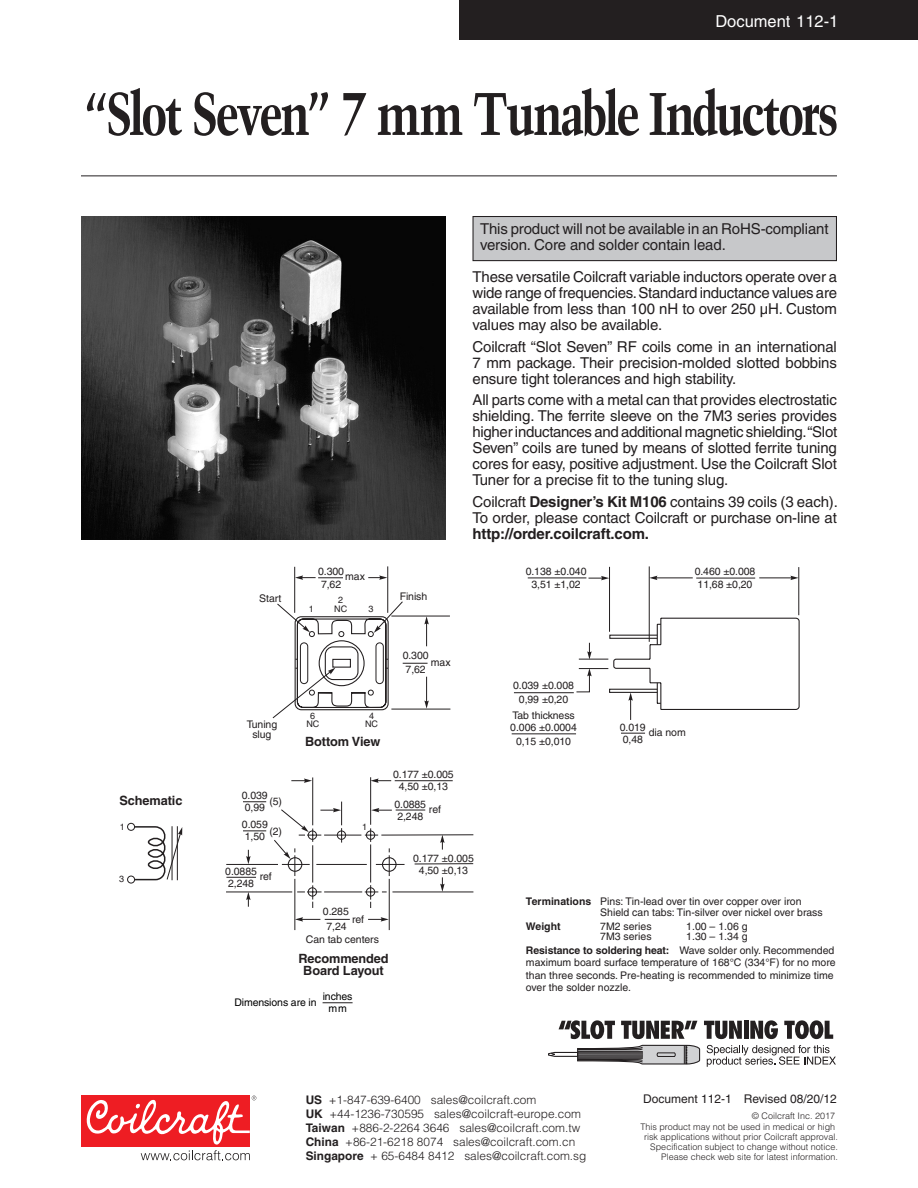
<style>
.page{position:relative;width:918px;height:1188px;background:#fff}
.page>*{position:absolute;margin:0;border:0;box-sizing:border-box;transform-origin:0 0}
.Headline{font:700 condensed 60px "Trump Mediaeval";letter-spacing:-.055em;color:#231f20}
.Document_number{font:16.5px "Helvetica";color:#fff}
.Body_copy{font:15px/16px "Helvetica";letter-spacing:-.01em;color:#231f20;text-align:justify}
.t1{font:700 12.75px/12.5px "Helvetica";letter-spacing:-.01em;color:#231f20;text-align:center}
.t2{font:12px "Helvetica";color:#231f20}
.t3{font:300 11.85px "Helvetica";color:#231f20}
.t4{font:700 11.85px/14.1px "Helvetica";color:#231f20}
.Weight{font:10.5px/12.1px "Helvetica";color:#231f20}
.Dimensions{font:10.5px/12px "Helvetica";letter-spacing:-.01em;color:#000;text-align:center}
.Weight-2{font:700 10.5px "Helvetica";color:#231f20}
.t5{font:300 9px/9.9px "Helvetica";color:#231f20;text-align:right}
.t6{font:9px/8.2px "Helvetica";color:#231f20;text-align:center}
.s1{font-weight:700}
</style>
<div class="page">
<div style="left:459px;top:0;width:459px;height:40px;background:#231f20"></div>
<hr style="left:81px;top:176px;width:756px;height:1px;background:#231f20">
<div style="left:81px;top:1096px;width:169px;height:51px;background:#ee1d23"></div>
<svg style="left:86px;top:1096px;width:170px;height:64px"></svg>
<hr style="left:312px;top:777px;width:1px;height:48px;background:#231f20">
<hr style="left:381px;top:834px;width:92px;height:1px;background:#231f20">
<hr style="left:370px;top:777px;width:1px;height:48px;background:#231f20">
<hr style="left:392px;top:892px;width:81px;height:1px;background:#231f20">
<hr style="left:609px;top:567px;width:1px;height:65px;background:#231f20">
<hr style="left:649px;top:566px;width:1px;height:76px;background:#231f20">
<hr style="left:798px;top:567px;width:1px;height:48px;background:#231f20">
<hr style="left:294px;top:567px;width:1px;height:46px;background:#231f20">
<hr style="left:391px;top:616px;width:59px;height:1px;background:#231f20">
<hr style="left:387px;top:566px;width:1px;height:47px;background:#231f20">
<hr style="left:391px;top:709px;width:59px;height:1px;background:#231f20">
<svg style="left:440px;top:835px;width:5px;height:15px"></svg>
<svg style="left:440px;top:877px;width:5px;height:15px"></svg>
<svg style="left:370px;top:778px;width:21px;height:5px"></svg>
<svg style="left:589px;top:576px;width:20px;height:4px"></svg>
<hr style="left:655px;top:578px;width:38px;height:1px;background:#231f20">
<svg style="left:649px;top:576px;width:9px;height:4px"></svg>
<hr style="left:759px;top:578px;width:34px;height:1px;background:#231f20">
<svg style="left:790px;top:576px;width:9px;height:4px"></svg>
<svg style="left:368px;top:575px;width:19px;height:5px"></svg>
<svg style="left:368px;top:917px;width:21px;height:5px"></svg>
<svg style="left:291px;top:778px;width:21px;height:5px"></svg>
<hr style="left:389px;top:879px;width:1px;height:51px;background:#231f20">
<hr style="left:294px;top:879px;width:1px;height:51px;background:#231f20">
<hr style="left:395px;top:780px;width:58px;height:1px;background:#231f20">
<hr style="left:415px;top:863px;width:58px;height:1px;background:#231f20">
<hr style="left:528px;top:578px;width:58px;height:1px;background:#231f20">
<hr style="left:514px;top:692px;width:60px;height:1px;background:#231f20">
<svg style="left:621px;top:733px;width:24px;height:1px"></svg>
<hr style="left:696px;top:578px;width:59px;height:1px;background:#231f20">
<svg style="left:295px;top:575px;width:48px;height:5px"></svg>
<svg style="left:295px;top:917px;width:55px;height:5px"></svg>
<svg style="left:576px;top:617px;width:224px;height:103px"></svg>
<hr style="left:512px;top:733px;width:64px;height:1px;background:#231f20">
<svg style="left:272px;top:601px;width:157px;height:118px"></svg>
<svg style="left:131px;top:826px;width:51px;height:55px"></svg>
<div style="left:128px;top:823px;width:7px;height:7px;background:#fff;border-radius:50%"></div>
<div style="left:127px;top:823px;width:8px;height:8px;border:1px solid #231f20;border-radius:50%"></div>
<div style="left:128px;top:876px;width:7px;height:7px;background:#fff;border-radius:50%"></div>
<div style="left:127px;top:876px;width:8px;height:7px;border:1px solid #231f20;border-radius:50%"></div>
<svg style="left:226px;top:801px;width:199px;height:107px"></svg>
<img style="left:81px;top:216px;width:364px;height:324px">
<svg style="left:548px;top:1020px;width:288px;height:47px"></svg>
<div style="left:473px;top:217px;width:363px;height:44px;background:#c7c8ca"></div>
<div style="left:473px;top:216px;width:364px;height:45px;border:1px solid #231f20"></div>
<hr style="left:323px;top:1002px;width:30px;height:1px;background:#231f20">
<p class="Document_number" style="left:715px;top:11px;width:124px">Document 112-1</p>
<p class="Headline" style="left:83px;top:76px;width:758px">“Slot Seven” 7 mm Tunable Inductors</p>
<p class="Body_copy" style="left:480px;top:220px;width:350px">This product will not be available in an RoHS-compliant version. Core and solder contain lead.</p>
<p class="Body_copy" style="left:472px;top:269px;width:366px">These versatile Coilcraft variable inductors operate over a wide range of frequencies. Standard inductance values are available from less than 100 nH to over 250 µH. Custom values may also be available.</p>
<p class="Body_copy" style="left:472px;top:338px;width:366px">Coilcraft “Slot Seven” RF coils come in an international 7 mm package. Their precision-molded slotted bobbins ensure tight tolerances and high stability.</p>
<p class="Body_copy" style="left:472px;top:392px;width:366px">All parts come with a metal can that provides electrostatic shielding. The ferrite sleeve on the 7M3 series provides higher inductances and additional magnetic shielding. “Slot Seven” coils are tuned by means of slotted ferrite tuning cores for easy, positive adjustment. Use the Coilcraft Slot Tuner for a precise fit to the tuning slug.</p>
<p class="Body_copy" style="left:472px;top:493px;width:367px">Coilcraft <span class="s1">Designer’s Kit M106</span> contains 39 coils (3 each).<br>To order, please contact Coilcraft or purchase on-line at <span class="s1">http://order.coilcraft.com.</span></p>
<p class="Weight" style="left:318px;top:564px;width:27px;line-height:13.4px">0.300<br>7,62</p>
<p class="Weight" style="left:345px;top:570px;width:21px">max</p>
<p class="Weight" style="left:526px;top:565px;width:62px;line-height:13.4px;text-align:center">0.138 ±0.040<br>3,51 ±1,02</p>
<p class="Weight" style="left:695px;top:564px;width:62px;line-height:13.4px">0.460 ±0.008<br>11,68 ±0,20</p>
<p class="Weight" style="left:259px;top:592px;width:24px">Start</p>
<p class="Weight" style="left:400px;top:590px;width:29px">Finish</p>
<p class="t6" style="left:338px;top:596px;width:7px">2</p>
<p class="t6" style="left:309px;top:605px;width:7px">1</p>
<p class="t6" style="left:334px;top:604px;width:14px">NC</p>
<p class="t6" style="left:369px;top:604px;width:7px">3</p>
<p class="Weight" style="left:403px;top:649px;width:27px;line-height:13.4px">0.300<br>7,62</p>
<p class="Weight" style="left:431px;top:656px;width:21px">max</p>
<p class="Weight" style="left:513px;top:680px;width:62px">0.039 ±0.008</p>
<p class="Weight" style="left:247px;top:719px;width:32px;line-height:9.9px;text-align:center">Tuning slug</p>
<p class="t6" style="left:306px;top:712px;width:14px">6<br>NC</p>
<p class="t6" style="left:365px;top:712px;width:14px">4<br>NC</p>
<p class="t1" style="left:305px;top:735px;width:77px">Bottom View</p>
<p class="Weight" style="left:512px;top:691px;width:64px;line-height:16.5px;text-align:center">0,99 ±0,20<br>Tab thickness</p>
<p class="Weight" style="left:510px;top:722px;width:68px">0.006 ±0.0004</p>
<p class="Weight" style="left:516px;top:735px;width:57px">0,15 ±0,010</p>
<p class="Weight" style="left:620px;top:721px;width:27px">0.019<br>0,48</p>
<p class="Weight" style="left:649px;top:726px;width:39px">dia nom</p>
<p class="t1" style="left:120px;top:794px;width:64px">Schematic</p>
<p class="t6" style="left:120px;top:823px;width:7px">1</p>
<p class="Weight" style="left:242px;top:789px;width:27px">0.039<br>0,99</p>
<p class="Weight" style="left:242px;top:818px;width:27px">0.059<br>1,50</p>
<p class="Weight" style="left:269px;top:796px;width:14px">(5)</p>
<p class="Weight" style="left:269px;top:825px;width:14px">(2)</p>
<p class="t6" style="left:362px;top:823px;width:7px">1</p>
<p class="Weight" style="left:393px;top:768px;width:62px;text-align:center">0.177 ±0.005<br>4,50 ±0,13</p>
<p class="Weight" style="left:394px;top:798px;width:33px">0.0885<br>2,248</p>
<p class="Weight" style="left:429px;top:803px;width:14px">ref</p>
<p class="t6" style="left:119px;top:875px;width:7px">3</p>
<p class="Weight" style="left:225px;top:865px;width:33px">0.0885<br>2,248</p>
<p class="Weight" style="left:260px;top:870px;width:14px">ref</p>
<p class="Weight" style="left:413px;top:852px;width:62px;text-align:center">0.177 ±0.005<br>4,50 ±0,13</p>
<p class="Weight" style="left:323px;top:904px;width:27px;line-height:15px;text-align:center">0.285<br>7,24</p>
<p class="Weight" style="left:352px;top:913px;width:14px">ref</p>
<p class="Weight" style="left:306px;top:933px;width:75px">Can tab centers</p>
<p class="t1" style="left:298px;top:952px;width:92px">Recommended<br>Board Layout</p>
<p class="Dimensions" style="left:234px;top:996px;width:84px">Dimensions are in</p>
<p class="Dimensions" style="left:323px;top:990px;width:31px">inches mm</p>
<p class="Weight" style="left:600px;top:896px;width:224px;line-height:10.5px;text-indent:-74px"><span class="s1">Terminations</span> Pins: Tin-lead over tin over copper over iron<br>Shield can tabs: Tin-silver over nickel over brass</p>
<p class="Weight-2" style="left:526px;top:919px;width:36px">Weight</p>
<p class="Weight" style="left:600px;top:920px;width:53px">7M2 series</p>
<p class="Weight" style="left:686px;top:920px;width:63px">1.00 – 1.06 g</p>
<p class="Weight" style="left:600px;top:930px;width:53px">7M3 series</p>
<p class="Weight" style="left:686px;top:930px;width:63px">1.30 – 1.34 g</p>
<p class="Weight" style="left:526px;top:944px;width:311px"><span class="s1">Resistance to soldering heat:</span> Wave solder only. Recommended maximum board surface temperature of 168°C (334°F) for no more than three seconds. Pre-heating is recommended to minimize time over the solder nozzle.</p>
<p class="t3" style="left:329px;top:1092px;width:209px">+1-847-639-6400 sales@coilcraft.com</p>
<p class="t3" style="left:329px;top:1106px;width:253px">+44-1236-730595 sales@coilcraft-europe.com</p>
<p class="t3" style="left:352px;top:1121px;width:230px">+886-2-2264 3646 sales@coilcraft.com.tw</p>
<p class="t3" style="left:345px;top:1135px;width:232px">+86-21-6218 8074 sales@coilcraft.com.cn</p>
<p class="t3" style="left:370px;top:1149px;width:218px">+ 65-6484 8412 sales@coilcraft.com.sg</p>
<p class="t4" style="left:306px;top:1093px;width:59px">US<br>UK<br>Taiwan<br>China<br>Singapore</p>
<p class="t2" style="left:643px;top:1092px;width:195px">Document 112-1 Revised 08/20/12</p>
<p class="t5" style="left:640px;top:1110px;width:196px;line-height:11.4px">© Coilcraft Inc. 2017<br>This product may not be used in medical or high</p>
<p class="t5" style="left:644px;top:1132px;width:195px">risk applications without prior Coilcraft approval.<br>Specification subject to change without notice.<br>Please check web site for latest information.</p>
</div>
